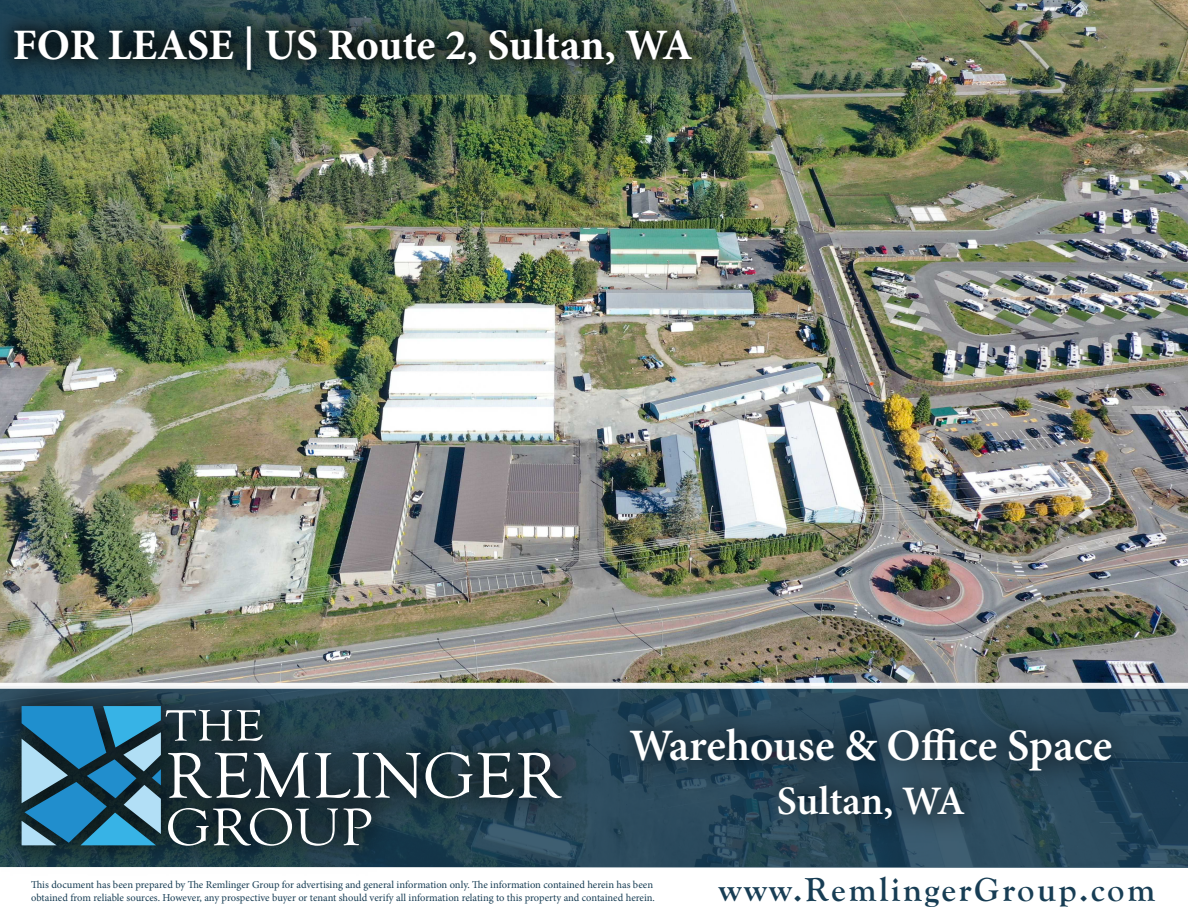
<style>
.page{position:relative;width:1188px;height:918px;background:#fff}
.page>*{position:absolute;margin:0;border:0;box-sizing:border-box;transform-origin:0 0}
.t1{font:600 45px "Minion Pro";color:#fff}
.t2{font:700 43.5px "Minion Pro";letter-spacing:-.005em;color:#fff}
.t3{font:600 40.5px "Minion Pro";letter-spacing:-.005em;color:#fff}
.t4{font:700 34.5px "Goudy Old Sty";letter-spacing:.07em;color:#173d54}
.t5{font:10.5px/12.6px "Minion Pro";letter-spacing:-.005em;color:#173d54}
</style>
<div class="page">
<img style="left:0;top:0;width:1188px;height:683px">
<svg style="left:590px;top:689px;width:598px;height:178px;background:#27475b"></svg>
<div style="left:0;top:674px;width:590px;height:203px;background:#000;opacity:.75"></div>
<svg style="left:22px;top:706px;width:540px;height:140px;background:#395c6d"></svg>
<div style="left:0;top:867px;width:1188px;height:51px;background:#fff"></div>
<div style="left:0;top:683px;width:1188px;height:6px;background:#f0f2f3"></div>
<div style="left:604px;top:700px;width:535px;height:146px;background:#000;opacity:.75"></div>
<img style="left:0;top:0;width:994px;height:95px">
<svg style="left:0;top:6px;width:712px;height:84px;background:#263d3b"></svg>
<p class="t2" style="left:13px;top:14px;width:682px">FOR LEASE | US Route 2, Sultan, WA</p>
<p class="t1" style="left:629px;top:714px;width:485px">Warehouse &amp; Office Space</p>
<p class="t3" style="left:777px;top:773px;width:190px">Sultan, WA</p>
<p class="t5" style="left:31px;top:878px;width:625px">This document has been prepared by The Remlinger Group for advertising and general information only. The information contained herein has been obtained from reliable sources. However, any prospective buyer or tenant should verify all information relating to this property and contained herein.</p>
<p class="t4" style="left:719px;top:870px;width:438px">www.RemlingerGroup.com</p>
</div>
